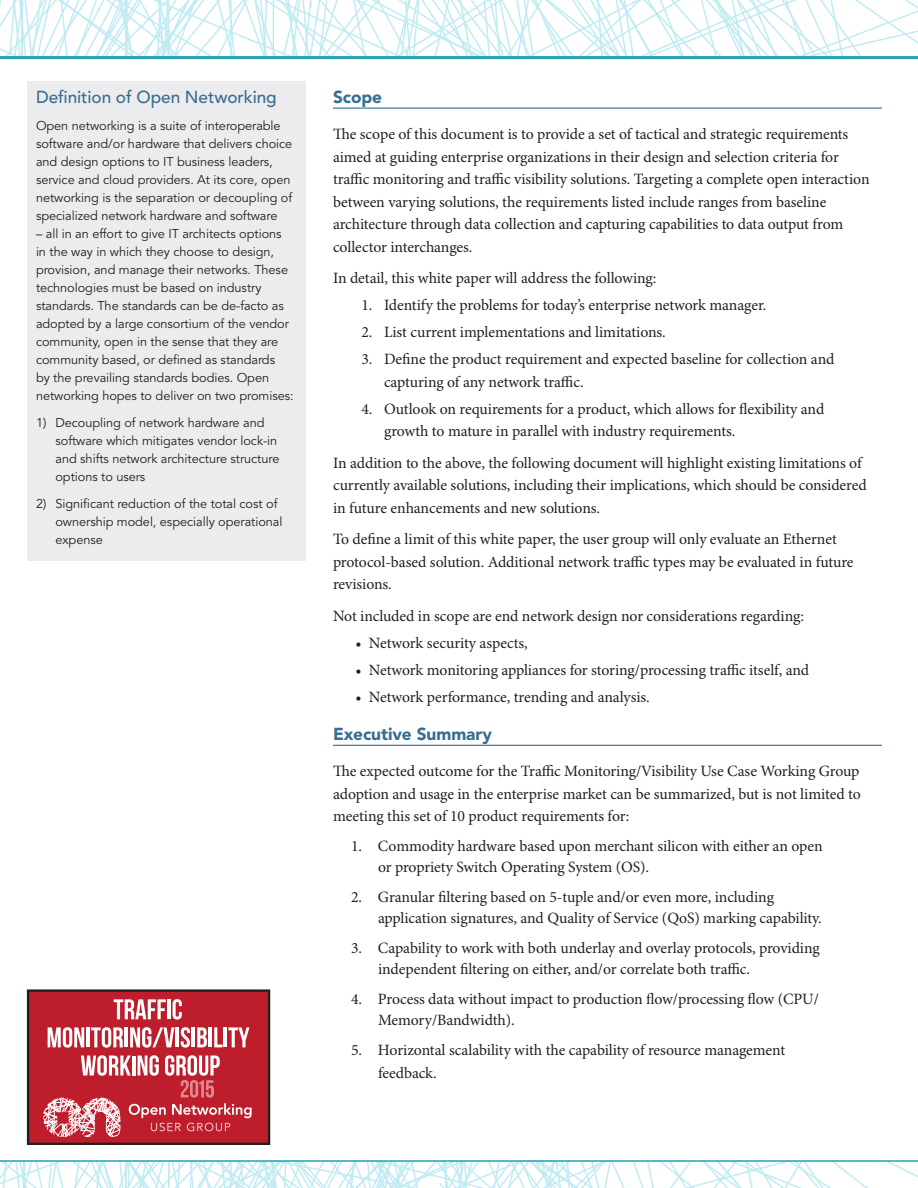
<style>
.page{position:relative;width:918px;height:1188px;background:#fff}
.page>*{position:absolute;margin:0;border:0;box-sizing:border-box;transform-origin:0 0}
.t1{font:500 17.25px "Avenir LT Std";letter-spacing:-.005em;color:#386e8f}
.t2{font:900 17.25px "Avenir LT Std";letter-spacing:-.005em;color:#386e8f}
.t3{font:15.75px/22.5px "Minion Pro";letter-spacing:-.005em;color:#231f20}
.t4{font:12.75px/18px "Avenir LT Std";letter-spacing:-.005em;color:#231f20}
</style>
<div class="page">
<svg style="left:1px;top:0;width:917px;height:56px"></svg>
<svg style="left:1px;top:1162px;width:917px;height:26px"></svg>
<hr style="left:0;top:56px;width:918px;height:3px;background:#26a0b6">
<hr style="left:0;top:1160px;width:918px;height:2px;background:#26a0b6">
<div style="left:28px;top:991px;width:241px;height:153px;background:#be1d2c"></div>
<div style="left:27px;top:989px;width:243px;height:156px;border:2px solid #231f20"></div>
<svg style="left:114px;top:999px;width:52px;height:20px"></svg>
<hr style="left:167px;top:999px;width:3px;height:20px;background:#fff">
<svg style="left:173px;top:999px;width:9px;height:21px"></svg>
<svg style="left:48px;top:1027px;width:36px;height:21px"></svg>
<hr style="left:86px;top:1027px;width:4px;height:20px;background:#fff">
<svg style="left:91px;top:1027px;width:32px;height:21px"></svg>
<hr style="left:125px;top:1027px;width:3px;height:20px;background:#fff">
<svg style="left:130px;top:1027px;width:44px;height:21px"></svg>
<hr style="left:176px;top:1027px;width:3px;height:20px;background:#fff">
<svg style="left:181px;top:1027px;width:9px;height:21px"></svg>
<hr style="left:192px;top:1027px;width:3px;height:20px;background:#fff">
<svg style="left:197px;top:1027px;width:10px;height:20px"></svg>
<hr style="left:209px;top:1027px;width:3px;height:20px;background:#fff">
<svg style="left:214px;top:1027px;width:35px;height:20px"></svg>
<svg style="left:43px;top:1055px;width:209px;height:82px"></svg>
<div style="left:27px;top:81px;width:279px;height:480px;background:#ececee"></div>
<hr style="left:333px;top:108px;width:549px;height:1px;background:#386e8f">
<hr style="left:333px;top:745px;width:549px;height:1px;background:#386e8f">
<p class="t1" style="left:36px;top:87px;width:242px">Definition of Open Networking</p>
<p class="t4" style="left:36px;top:117px;width:258px">Open networking is a suite of interoperable software and/or hardware that delivers choice and design options to IT business leaders, service and cloud providers. At its core, open networking is the separation or decoupling of specialized network hardware and software</p>
<p class="t4" style="left:36px;top:225px;width:259px">– all in an effort to give IT architects options in the way in which they choose to design, provision, and manage their networks. These technologies must be based on industry standards. The standards can be de-facto as adopted by a large consortium of the vendor community, open in the sense that they are community based, or defined as standards<br>by the prevailing standards bodies. Open networking hopes to deliver on two promises:</p>
<p class="t4" style="left:56px;top:414px;width:226px;text-indent:-20px">1) Decoupling of network hardware and software which mitigates vendor lock-in and shifts network architecture structure options to users</p>
<p class="t4" style="left:56px;top:495px;width:229px;text-indent:-20px">2) Significant reduction of the total cost of ownership model, especially operational expense</p>
<p class="t2" style="left:333px;top:87px;width:51px">Scope</p>
<p class="t3" style="left:333px;top:123px;width:538px">The scope of this document is to provide a set of tactical and strategic requirements aimed at guiding enterprise organizations in their design and selection criteria for traffic monitoring and traffic visibility solutions. Targeting a complete open interaction between varying solutions, the requirements listed include ranges from baseline architecture through data collection and capturing capabilities to data output from collector interchanges.</p>
<p class="t3" style="left:333px;top:267px;width:325px">In detail, this white paper will address the following:</p>
<p class="t3" style="left:362px;top:294px;width:406px">1. Identify the problems for today’s enterprise network manager.</p>
<p class="t3" style="left:362px;top:321px;width:306px">2. List current implementations and limitations.</p>
<p class="t3" style="left:384px;top:348px;width:452px;text-indent:-22px">3. Define the product requirement and expected baseline for collection and capturing of any network traffic.</p>
<p class="t3" style="left:384px;top:398px;width:442px;text-indent:-22px">4. Outlook on requirements for a product, which allows for flexibility and growth to mature in parallel with industry requirements.</p>
<p class="t3" style="left:333px;top:452px;width:535px">In addition to the above, the following document will highlight existing limitations of currently available solutions, including their implications, which should be considered in future enhancements and new solutions.</p>
<p class="t3" style="left:333px;top:528px;width:522px">To define a limit of this white paper, the user group will only evaluate an Ethernet protocol-based solution. Additional network traffic types may be evaluated in future revisions.</p>
<p class="t3" style="left:333px;top:605px;width:472px">Not included in scope are end network design nor considerations regarding:</p>
<p class="t3" style="left:356px;top:632px;width:174px">• Network security aspects,</p>
<p class="t3" style="left:356px;top:659px;width:455px">• Network monitoring appliances for storing/processing traffic itself, and</p>
<p class="t3" style="left:356px;top:686px;width:296px">• Network performance, trending and analysis.</p>
<p class="t2" style="left:333px;top:724px;width:160px">Executive Summary</p>
<p class="t3" style="left:333px;top:761px;width:529px;text-align:justify">The expected outcome for the Traffic Monitoring/Visibility Use Case Working Group adoption and usage in the enterprise market can be summarized, but is not limited to meeting this set of 10 product requirements for:</p>
<p class="t3" style="left:378px;top:836px;width:446px;line-height:21px;text-indent:-27px">1. Commodity hardware based upon merchant silicon with either an open or propriety Switch Operating System (OS).</p>
<p class="t3" style="left:378px;top:887px;width:445px;line-height:21px;text-indent:-27px">2. Granular filtering based on 5-tuple and/or even more, including application signatures, and Quality of Service (QoS) marking capability.</p>
<p class="t3" style="left:378px;top:938px;width:443px;line-height:21px;text-indent:-27px">3. Capability to work with both underlay and overlay protocols, providing independent filtering on either, and/or correlate both traffic.</p>
<p class="t3" style="left:378px;top:989px;width:443px;line-height:21px;text-indent:-27px">4. Process data without impact to production flow/processing flow (CPU/<br>Memory/Bandwidth).</p>
<p class="t3" style="left:378px;top:1040px;width:409px;text-indent:-27px">5. Horizontal scalability with the capability of resource management feedback.</p>
</div>
